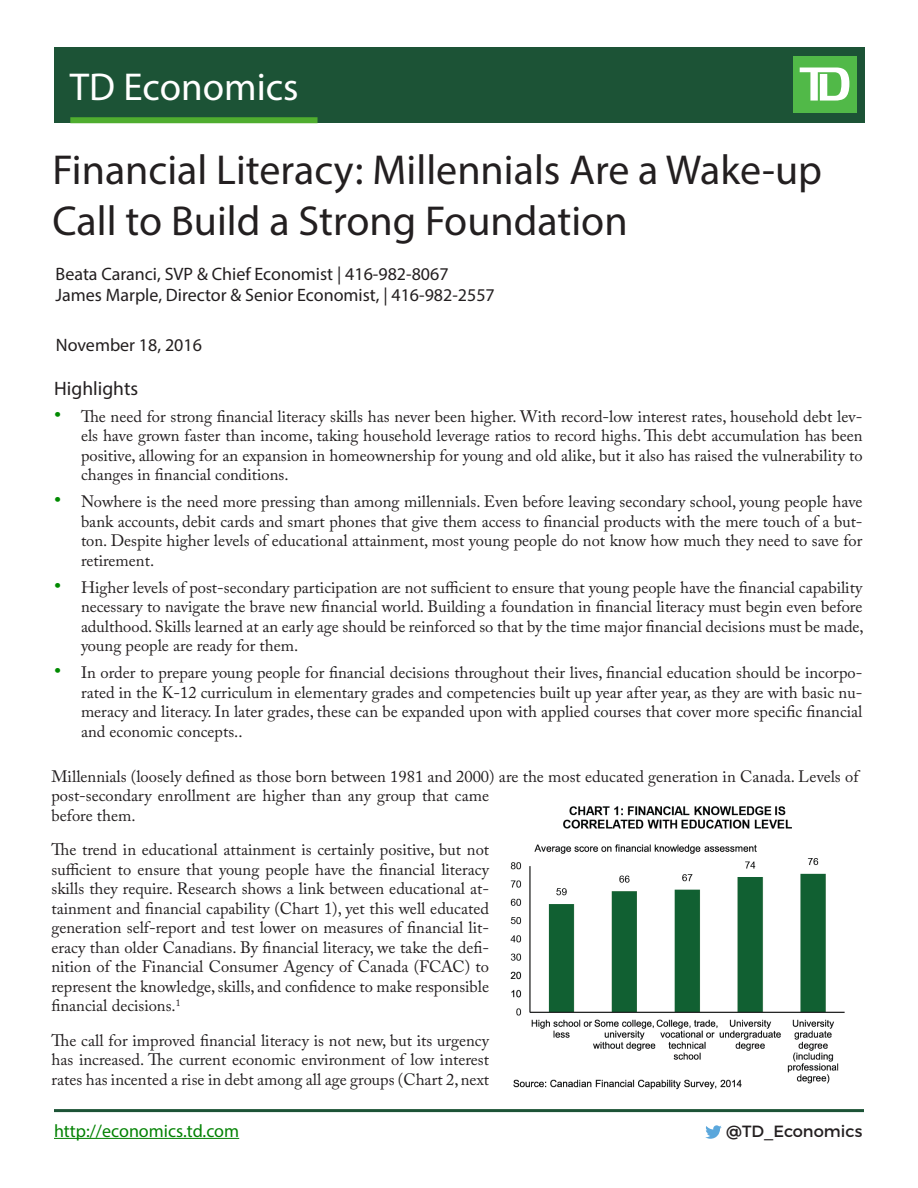
<style>
.page{position:relative;width:918px;height:1188px;background:#fff}
.page>*{position:absolute;margin:0;border:0;box-sizing:border-box;transform-origin:0 0}
.t1{font:42px/50.4px "Myriad Pro";color:#231f20}
.t2{font:39px "Myriad Pro";color:#fff}
.Subtitle{font:19.5px "Myriad Pro";color:#231f20}
.Economist_Name{font:18px "Myriad Pro";color:#231f20}
.t3{font:18px "Myriad Pro";color:#038203}
.Date{font:18px "Myriad Pro";color:#231f20}
.Paragraph{font:16.5px/19.5px "Adobe Caslon Pro";color:#231f20;text-align:justify}
.t4{font:16.2px "Montserrat";color:#231f20}
.s1{font-size:21px;color:#008a00}
</style>
<div class="page">
<div style="left:54px;top:47px;width:810px;height:76px;background:#1c5336"></div>
<div style="left:793px;top:56px;width:63px;height:57px;background:#51b948"></div>
<svg style="left:800px;top:68px;width:49px;height:33px"></svg>
<div style="left:70px;top:117px;width:248px;height:6px;background:#4fad2f"></div>
<svg style="left:705px;top:1125px;width:17px;height:14px"></svg>
<hr style="left:54px;top:1138px;width:185px;height:1px;background:#038203">
<hr style="left:54px;top:1109px;width:810px;height:3px;background:#1c5336">
<img style="left:510px;top:806px;width:335px;height:284px">
<h2 class="t2" style="left:70px;top:62px;width:230px">TD Economics</h2>
<p class="t1" style="left:53px;top:144px;width:771px">Financial Literacy: Millennials Are a Wake-up<br>Call to Build a Strong Foundation</p>
<p class="Economist_Name" style="left:56px;top:263px;width:395px">Beata Caranci, SVP &amp; Chief Economist | 416-982-8067</p>
<p class="Economist_Name" style="left:56px;top:284px;width:441px">James Marple, Director &amp; Senior Economist, | 416-982-2557</p>
<p class="Date" style="left:56px;top:334px;width:148px">November 18, 2016</p>
<p class="Subtitle" style="left:54px;top:376px;width:86px">Highlights</p>
<p class="Paragraph" style="left:81px;top:406px;width:783px;text-indent:-27px"><span class="s1">•</span> The need for strong financial literacy skills has never been higher. With record-low interest rates, household debt lev&shy;els have grown faster than income, taking household leverage ratios to record highs. This debt accumulation has been positive, allowing for an expansion in homeownership for young and old alike, but it also has raised the vulnerability to changes in financial conditions.</p>
<p class="Paragraph" style="left:81px;top:492px;width:783px;text-indent:-27px"><span class="s1">•</span> Nowhere is the need more pressing than among millennials. Even before leaving secondary school, young people have bank accounts, debit cards and smart phones that give them access to financial products with the mere touch of a but&shy;ton. Despite higher levels of educational attainment, most young people do not know how much they need to save for retirement.</p>
<p class="Paragraph" style="left:81px;top:577px;width:784px;text-indent:-27px"><span class="s1">•</span> Higher levels of post-secondary participation are not sufficient to ensure that young people have the financial capability necessary to navigate the brave new financial world. Building a foundation in financial literacy must begin even before adulthood. Skills learned at an early age should be reinforced so that by the time major financial decisions must be made, young people are ready for them.</p>
<p class="Paragraph" style="left:81px;top:663px;width:783px;text-indent:-27px"><span class="s1">•</span> In order to prepare young people for financial decisions throughout their lives, financial education should be incorpo&shy;rated in the K-12 curriculum in elementary grades and competencies built up year after year, as they are with basic nu&shy;meracy and literacy. In later grades, these can be expanded upon with applied courses that cover more specific financial and economic concepts..</p>
<p class="Paragraph" style="left:51px;top:766px;width:808px;text-align:left">Millennials (loosely defined as those born between 1981 and 2000) are the most educated generation in Canada. Levels of post-secondary enrollment are higher than any group that came<br>before them.</p>
<p class="Paragraph" style="left:51px;top:840px;width:439px">The trend in educational attainment is certainly positive, but not sufficient to ensure that young people have the financial literacy skills they require. Research shows a link between educational at&shy;tainment and financial capability (Chart 1), yet this well educated generation self-report and test lower on measures of financial lit&shy;eracy than older Canadians. By financial literacy, we take the defi&shy;nition of the Financial Consumer Agency of Canada (FCAC) to represent the knowledge, skills, and confidence to make responsible financial decisions.<sup>1</sup></p>
<p class="Paragraph" style="left:51px;top:1030px;width:439px">The call for improved financial literacy is not new, but its urgency has increased. The current economic environment of low interest rates has incented a rise in debt among all age groups (Chart 2, next</p>
<p class="t3" style="left:54px;top:1119px;width:187px">http://economics.td.com</p>
<p class="t4" style="left:726px;top:1121px;width:138px">@TD_Economics</p>
</div>
